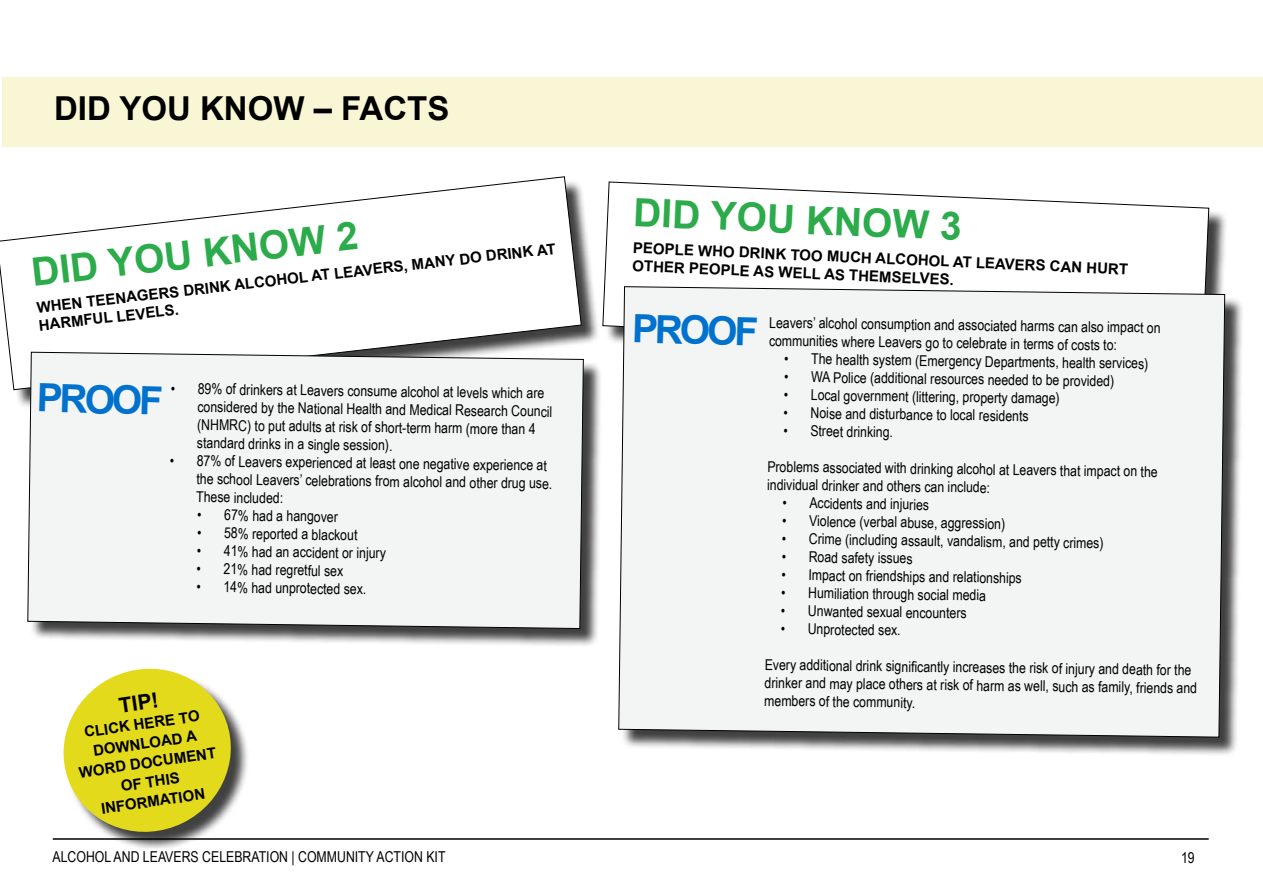
<style>
.page{position:relative;width:1263px;height:893px;background:#fff}
.page>*{position:absolute;margin:0;border:0;box-sizing:border-box;transform-origin:0 0}
.t1{font:700 39px "Arial";color:#2bab4a}
.t2{font:700 39px "Arial";color:#0072ce}
.t3{font:700 33px "Arial";color:#000}
.t4{font:700 21px "Arial";color:#000}
.t5{font:15px/18.3px "Arial Narrow";color:#000}
.t6{font:700 15px/19.5px "Arial";color:#000}
</style>
<div class="page">
<hr style="left:53px;top:838px;width:1155px;height:2px;background:#000">
<div style="left:2px;top:77px;width:1261px;height:70px;background:#f9f6d6"></div>
<svg style="left:602px;top:182px;width:607px;height:160px"></svg>
<div style="left:621px;top:289px;width:623px;height:467px;background:#000;opacity:.75"></div>
<div style="left:618px;top:286px;width:607px;height:451px;background:#f3f4f4"></div>
<div style="left:0;top:179px;width:599px;height:230px;background:#000;opacity:.75"></div>
<svg style="left:0;top:176px;width:582px;height:214px"></svg>
<div style="left:30px;top:355px;width:572px;height:292px;background:#000;opacity:.75"></div>
<div style="left:27px;top:352px;width:557px;height:277px;background:#f3f4f4"></div>
<div style="left:66px;top:672px;width:184px;height:178px;background:#000;opacity:.75"></div>
<svg style="left:52px;top:668px;width:190px;height:175px"></svg>
<h2 class="t3" style="left:54px;top:87px;width:397px">DID YOU KNOW – FACTS</h2>
<h1 class="t1" style="left:28px;top:248px;width:330px;rotate:-7deg">DID YOU KNOW 2</h1>
<p class="t6" style="left:36px;top:296px;width:523px;rotate:-6deg">WHEN TEENAGERS DRINK ALCOHOL AT LEAVERS, MANY DO DRINK AT<br>HARMFUL LEVELS.</p>
<h1 class="t2" style="left:38px;top:371px;width:128px;rotate:2deg">PROOF</h1>
<p class="t5" style="left:198px;top:378px;width:356px;text-indent:-27px;rotate:1deg">• 89% of drinkers at Leavers consume alcohol at levels which are considered by the National Health and Medical Research Council (NHMRC) to put adults at risk of short-term harm (more than 4 standard drinks in a single session).</p>
<p class="t5" style="left:197px;top:450px;width:357px;text-indent:-27px;rotate:1deg">• 87% of Leavers experienced at least one negative experience at the school Leavers’ celebrations from alcohol and other drug use.<br>These included:</p>
<p class="t5" style="left:198px;top:505px;width:142px;rotate:1deg">• 67% had a hangover</p>
<p class="t5" style="left:197px;top:523px;width:162px;rotate:1deg">• 58% reported a blackout</p>
<p class="t5" style="left:197px;top:541px;width:191px;rotate:1deg">• 41% had an accident or injury</p>
<p class="t5" style="left:197px;top:559px;width:148px;rotate:1deg">• 21% had regretful sex</p>
<p class="t5" style="left:197px;top:577px;width:171px;rotate:1deg">• 14% had unprotected sex.</p>
<h3 class="t4" style="left:117px;top:691px;width:41px;rotate:-8deg">TIP!</h3>
<p class="t6" style="left:72px;top:724px;width:140px;text-align:center;rotate:-8deg">CLICK HERE TO<br>DOWNLOAD A<br>WORD DOCUMENT<br>OF THIS<br>INFORMATION</p>
<h1 class="t1" style="left:634px;top:187px;width:330px;rotate:2deg">DID YOU KNOW 3</h1>
<p class="t6" style="left:634px;top:236px;width:497px;line-height:18.8px;rotate:3deg">PEOPLE WHO DRINK TOO MUCH ALCOHOL AT LEAVERS CAN HURT<br>OTHER PEOPLE AS WELL AS THEMSELVES.</p>
<h1 class="t2" style="left:633px;top:302px;width:128px;rotate:2deg">PROOF</h1>
<p class="t5" style="left:769px;top:312px;width:393px;rotate:1deg">Leavers’ alcohol consumption and associated harms can also impact on communities where Leavers go to celebrate in terms of costs to:</p>
<p class="t5" style="left:784px;top:348px;width:366px;rotate:1deg">• The health system (Emergency Departments, health services)</p>
<p class="t5" style="left:784px;top:366px;width:332px;rotate:1deg">• WA Police (additional resources needed to be provided)</p>
<p class="t5" style="left:784px;top:384px;width:277px;rotate:1deg">• Local government (littering, property damage)</p>
<p class="t5" style="left:784px;top:402px;width:247px;rotate:1deg">• Noise and disturbance to local residents</p>
<p class="t5" style="left:784px;top:421px;width:111px;rotate:1deg">• Street drinking.</p>
<p class="t5" style="left:768px;top:456px;width:392px;rotate:1deg">Problems associated with drinking alcohol at Leavers that impact on the individual drinker and others can include:</p>
<p class="t5" style="left:783px;top:493px;width:148px;rotate:1deg">• Accidents and injuries</p>
<p class="t5" style="left:782px;top:510px;width:224px;rotate:1deg">• Violence (verbal abuse, aggression)</p>
<p class="t5" style="left:782px;top:528px;width:323px;rotate:1deg">• Crime (including assault, vandalism, and petty crimes)</p>
<p class="t5" style="left:782px;top:547px;width:132px;rotate:1deg">• Road safety issues</p>
<p class="t5" style="left:782px;top:564px;width:242px;rotate:1deg">• Impact on friendships and relationships</p>
<p class="t5" style="left:781px;top:582px;width:206px;rotate:1deg">• Humiliation through social media</p>
<p class="t5" style="left:781px;top:600px;width:187px;rotate:1deg">• Unwanted sexual encounters</p>
<p class="t5" style="left:781px;top:619px;width:121px;rotate:1deg">• Unprotected sex.</p>
<p class="t5" style="left:765px;top:654px;width:434px;rotate:1deg">Every additional drink signifi cantly increases the risk of injury and death for the drinker and may place others at risk of harm as well, such as family, friends and members of the community.</p>
<p class="t5" style="left:52px;top:847px;width:395px">ALCOHOL AND LEAVERS CELEBRATION | COMMUNITY ACTION KIT</p>
<p class="t5" style="left:1181px;top:848px;width:15px">19</p>
</div>
